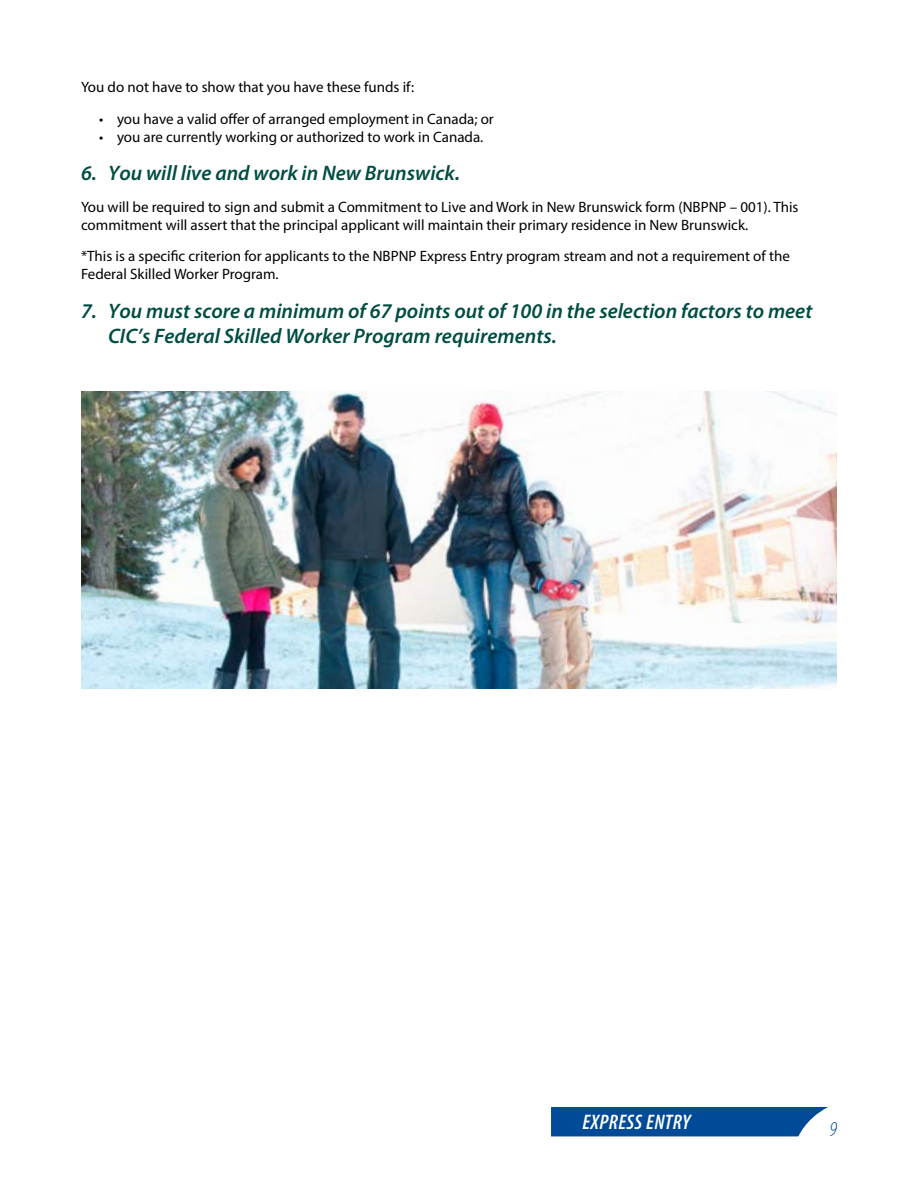
<style>
.page{position:relative;width:918px;height:1188px;background:#fff}
.page>*{position:absolute;margin:0;border:0;box-sizing:border-box;transform-origin:0 0}
.t1{font:italic 600 condensed 21.15px "Myriad Pro";letter-spacing:.02em;color:#fff}
.t2{font:italic 300 condensed 21.15px "Myriad Pro";color:#004a97}
.t3{font:italic 600 21px/25.2px "Myriad Pro";color:#004d43}
.t4{font:15px/18px "Myriad Pro";color:#000}
</style>
<div class="page">
<svg style="left:551px;top:1107px;width:277px;height:29px;background:#10559d"></svg>
<img style="left:81px;top:391px;width:756px;height:297px">
<p class="t4" style="left:81px;top:78px;width:335px">You do not have to show that you have these funds if:</p>
<p class="t4" style="left:99px;top:109px;width:396px">• you have a valid offer of arranged employment in Canada; or</p>
<p class="t4" style="left:99px;top:127px;width:386px">• you are currently working or authorized to work in Canada.</p>
<h2 class="t3" style="left:81px;top:160px;width:381px">6. You will live and work in New Brunswick.</h2>
<p class="t4" style="left:81px;top:198px;width:719px">You will be required to sign and submit a Commitment to Live and Work in New Brunswick form (NBPNP – 001). This commitment will assert that the principal applicant will maintain their primary residence in New Brunswick.</p>
<p class="t4" style="left:81px;top:247px;width:710px">*This is a specific criterion for applicants to the NBPNP Express Entry program stream and not a requirement of the<br>Federal Skilled Worker Program.</p>
<h2 class="t3" style="left:108px;top:298px;width:706px;text-indent:-27px">7. You must score a minimum of 67 points out of 100 in the selection factors to meet<br>CIC’s Federal Skilled Worker Program requirements.</h2>
<h1 class="t1" style="left:583px;top:1111px;width:109px">EXPRESS ENTRY</h1>
<h1 class="t2" style="left:829px;top:1118px;width:9px">9</h1>
</div>
